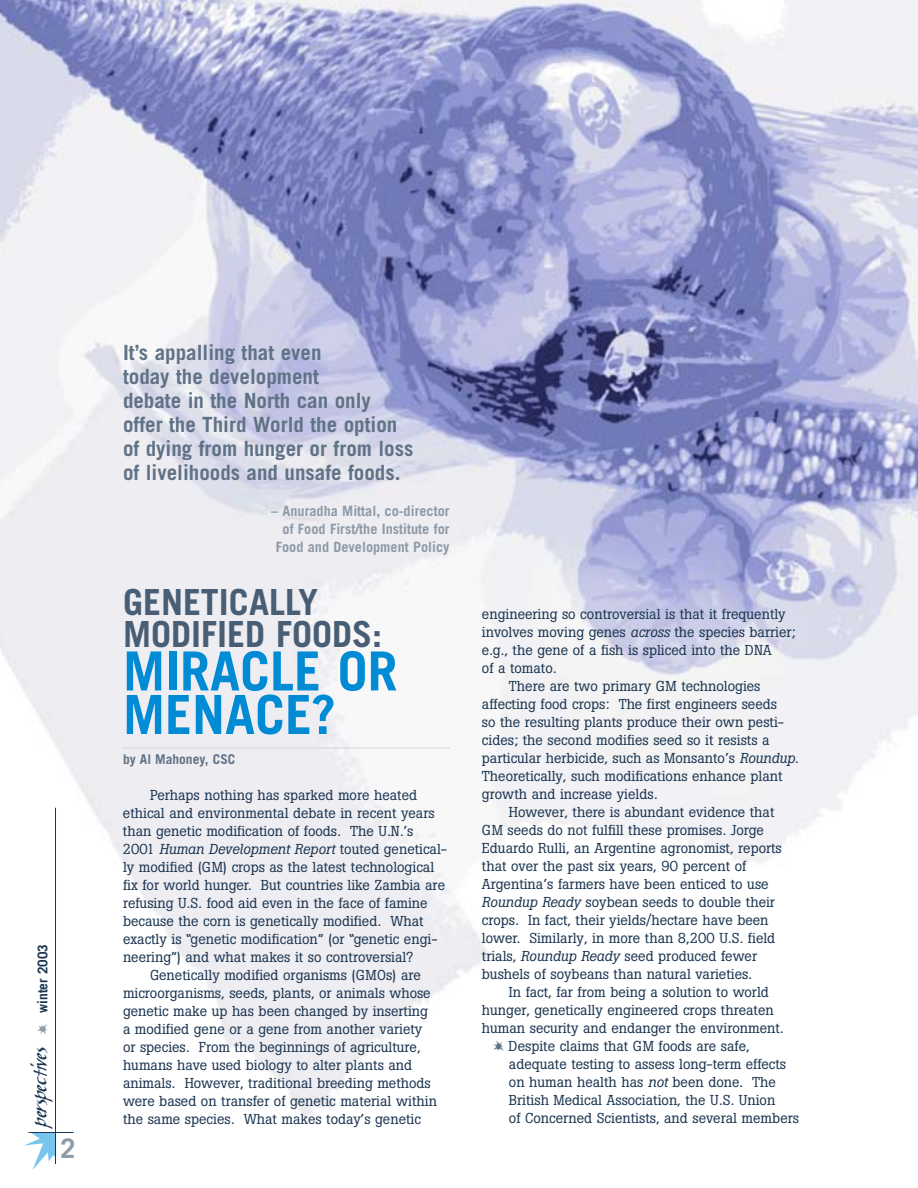
<style>
.page{position:relative;width:918px;height:1188px;background:#fff}
.page>*{position:absolute;margin:0;border:0;box-sizing:border-box;transform-origin:0 0}
.t1{font:700 54px/43.5px "Trade Gothic";color:#008bd4}
.t2{font:700 36px/31.5px "Trade Gothic";color:#485e74}
.t3{font:700 27px "Trade Gothic";color:#8d9aa7}
.t4{font:700 21px/24px "Trade Gothic";color:#607286}
.t5{font:italic 21px "Skylark ITC";color:#1c3652;scale:1.23 1}
.t6{font:14.25px "Boton";color:#1c3652}
.t7{font:700 14.25px/18px "Trade Gothic";color:#8d9aa7;text-align:right}
.t8{font:italic 14.25px "Boton";color:#1c3652}
.t9{font:700 13.5px "Trade Gothic";color:#607286}
.t10{font:700 13.5px "Trade Gothic";color:#1c3652}
.s1{font-size:19.2px}
.s2{font-style:normal}
.s3{font-style:italic}
</style>
<div class="page">
<img style="left:0;top:0;width:918px;height:1133px">
<svg style="left:897px;top:740px;width:21px;height:147px"></svg>
<img style="left:897px;top:887px;width:21px;height:246px">
<svg style="left:24px;top:1133px;width:32px;height:37px"></svg>
<hr style="left:29px;top:1132px;width:45px;height:1px;background:#1c3652">
<hr style="left:55px;top:808px;width:1px;height:356px;background:#1c3652">
<hr style="left:122px;top:748px;width:328px;height:1px;background:#d2d6dc">
<svg style="left:37px;top:1024px;width:10px;height:11px"></svg>
<svg style="left:493px;top:1041px;width:11px;height:10px"></svg>
<p class="t10" style="left:38px;top:1013px;width:70px;rotate:-90deg">winter 2003</p>
<h3 class="t5" style="left:31px;top:1126px;width:68px;rotate:-90deg">perspec<span class="s1">t</span>ives</h3>
<h3 class="t3" style="left:60px;top:1139px;width:17px">2</h3>
<h3 class="t4" style="left:123px;top:343px;width:292px">It’s appalling that even<br>today the development<br>debate in the North can only offer the Third World the option of dying from hunger or from loss of livelihoods and unsafe foods.</h3>
<p class="t7" style="left:271px;top:504px;width:180px">– Anuradha Mittal, co-director of Food First/the Institute for<br>Food and Development Policy</p>
<h2 class="t2" style="left:123px;top:590px;width:261px">GENETICALLY<br>MODIFIED FOODS:</h2>
<h1 class="t1" style="left:123px;top:654px;width:276px">MIRACLE OR<br>MENACE?</h1>
<p class="t9" style="left:123px;top:754px;width:114px">by Al Mahoney, CSC</p>
<p class="t6" style="left:150px;top:790px;width:269px">Perhaps nothing has sparked more heated</p>
<p class="t6" style="left:123px;top:808px;width:313px">ethical and environmental debate in recent years</p>
<p class="t6" style="left:123px;top:826px;width:292px">than genetic modification of foods. The U.N.’s</p>
<p class="t8" style="left:123px;top:844px;width:326px"><span class="s2">2001</span> Human Development Report <span class="s2">touted genetical-</span></p>
<p class="t6" style="left:123px;top:862px;width:313px">ly modified (GM) crops as the latest technological</p>
<p class="t6" style="left:123px;top:880px;width:324px">fix for world hunger. But countries like Zambia are</p>
<p class="t6" style="left:123px;top:898px;width:306px">refusing U.S. food aid even in the face of famine</p>
<p class="t6" style="left:123px;top:916px;width:302px">because the corn is genetically modified. What</p>
<p class="t6" style="left:123px;top:934px;width:316px">exactly is “genetic modification” (or “genetic engi-</p>
<p class="t6" style="left:123px;top:952px;width:292px">neering”) and what makes it so controversial?</p>
<p class="t6" style="left:150px;top:970px;width:272px">Genetically modified organisms (GMOs) are</p>
<p class="t6" style="left:123px;top:988px;width:309px">microorganisms, seeds, plants, or animals whose</p>
<p class="t6" style="left:123px;top:1006px;width:306px">genetic make up has been changed by inserting</p>
<p class="t6" style="left:123px;top:1024px;width:301px">a modified gene or a gene from another variety</p>
<p class="t6" style="left:123px;top:1042px;width:299px">or species. From the beginnings of agriculture,</p>
<p class="t6" style="left:123px;top:1060px;width:291px">humans have used biology to alter plants and</p>
<p class="t6" style="left:123px;top:1078px;width:309px">animals. However, traditional breeding methods</p>
<p class="t6" style="left:123px;top:1096px;width:316px">were based on transfer of genetic material within</p>
<p class="t6" style="left:123px;top:1114px;width:299px">the same species. What makes today’s genetic</p>
<p class="t6" style="left:482px;top:609px;width:305px">engineering so controversial is that it frequently</p>
<p class="t6" style="left:482px;top:627px;width:315px">involves moving genes <span class="s3">across</span> the species barrier;</p>
<p class="t6" style="left:482px;top:645px;width:291px">e.g., the gene of a fish is spliced into the DNA</p>
<p class="t6" style="left:482px;top:663px;width:76px">of a tomato.</p>
<p class="t6" style="left:509px;top:681px;width:253px">There are two primary GM technologies</p>
<p class="t6" style="left:482px;top:699px;width:297px">affecting food crops: The first engineers seeds</p>
<p class="t6" style="left:482px;top:717px;width:304px">so the resulting plants produce their own pesti-</p>
<p class="t6" style="left:482px;top:735px;width:289px">cides; the second modifies seed so it resists a</p>
<p class="t6" style="left:482px;top:753px;width:318px">particular herbicide, such as Monsanto’s <span class="s3">Roundup</span>.</p>
<p class="t6" style="left:482px;top:771px;width:302px">Theoretically, such modifications enhance plant</p>
<p class="t6" style="left:482px;top:789px;width:177px">growth and increase yields.</p>
<p class="t6" style="left:509px;top:807px;width:267px">However, there is abundant evidence that</p>
<p class="t6" style="left:482px;top:825px;width:284px">GM seeds do not fulfill these promises. Jorge</p>
<p class="t6" style="left:482px;top:843px;width:301px">Eduardo Rulli, an Argentine agronomist, reports</p>
<p class="t6" style="left:482px;top:861px;width:266px">that over the past six years, 90 percent of</p>
<p class="t6" style="left:482px;top:879px;width:288px">Argentina’s farmers have been enticed to use</p>
<p class="t6" style="left:482px;top:897px;width:295px"><span class="s3">Roundup Ready</span> soybean seeds to double their</p>
<p class="t6" style="left:482px;top:915px;width:288px">crops. In fact, their yields/hectare have been</p>
<p class="t6" style="left:482px;top:933px;width:295px">lower. Similarly, in more than 8,200 U.S. field</p>
<p class="t6" style="left:482px;top:951px;width:277px">trials, <span class="s3">Roundup Ready</span> seed produced fewer</p>
<p class="t6" style="left:482px;top:969px;width:272px">bushels of soybeans than natural varieties.</p>
<p class="t6" style="left:509px;top:987px;width:261px">In fact, far from being a solution to world</p>
<p class="t6" style="left:482px;top:1005px;width:293px">hunger, genetically engineered crops threaten</p>
<p class="t6" style="left:482px;top:1023px;width:303px">human security and endanger the environment.</p>
<p class="t6" style="left:509px;top:1041px;width:243px">Despite claims that GM foods are safe,</p>
<p class="t6" style="left:509px;top:1059px;width:279px">adequate testing to assess long-term effects</p>
<p class="t6" style="left:509px;top:1077px;width:269px">on human health has <span class="s3">not</span> been done. The</p>
<p class="t6" style="left:509px;top:1095px;width:268px">British Medical Association, the U.S. Union</p>
<p class="t6" style="left:509px;top:1113px;width:292px">of Concerned Scientists, and several members</p>
</div>
